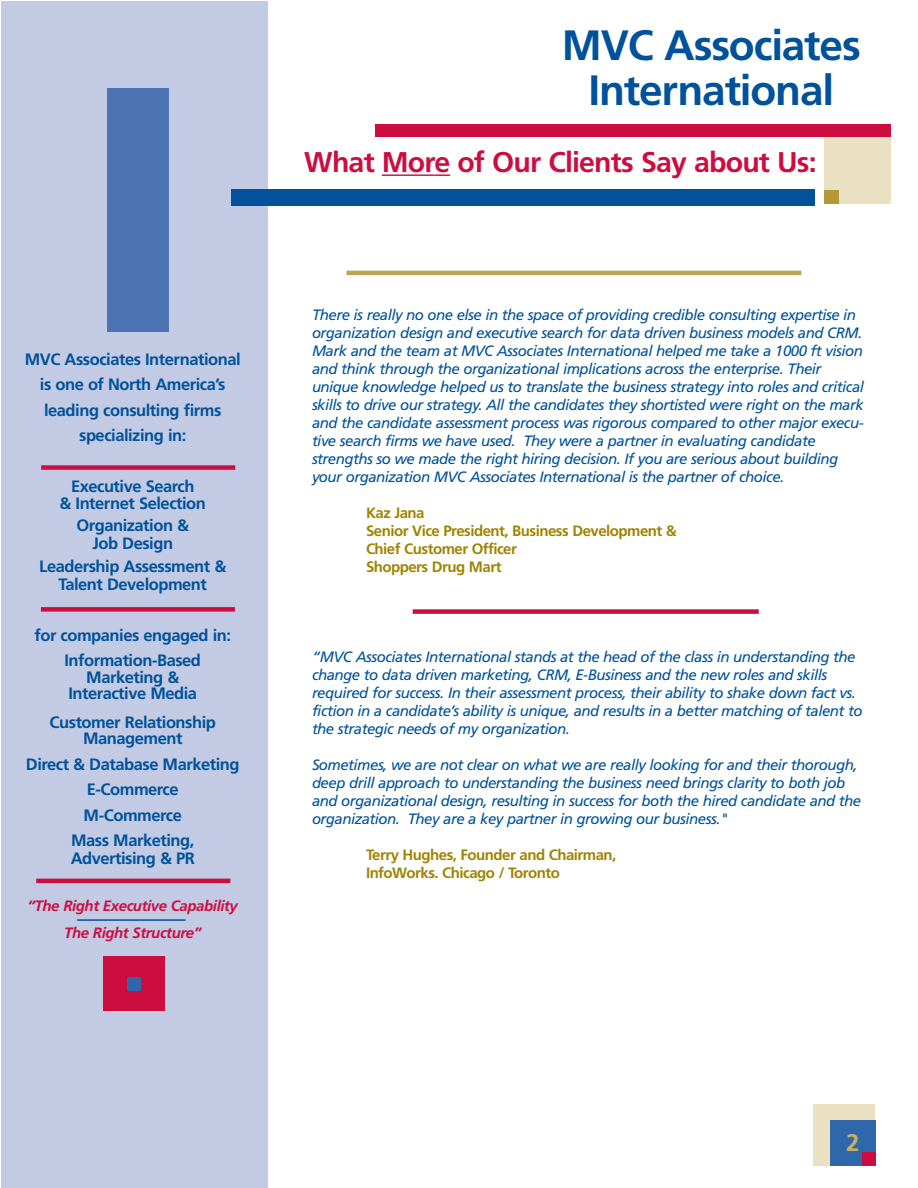
<style>
.page{position:relative;width:918px;height:1188px;background:#fff}
.page>*{position:absolute;margin:0;border:0;box-sizing:border-box;transform-origin:0 0}
.t1{font:700 42.45px/44.7px "Frutiger";letter-spacing:-.03em;color:#01529b;text-align:center}
.t2{font:700 28.5px "Frutiger";letter-spacing:-.03em;color:#cd0d40}
.t3{font:700 24px "Frutiger";color:#c7af64}
.t4{font:700 16.5px/25.5px "Frutiger";letter-spacing:-.03em;color:#01529b;text-align:center}
.t5{font:italic 15px/18px "Frutiger";letter-spacing:-.035em;color:#01529b}
.t6{font:700 15px/18px "Frutiger";letter-spacing:-.035em;color:#a18302}
.t7{font:italic 700 15px/27px "Frutiger";letter-spacing:-.03em;color:#cd0d40;text-align:center}
</style>
<div class="page">
<div style="left:413px;top:609px;width:346px;height:5px;background:#cd0d40"></div>
<div style="left:1px;top:2px;width:267px;height:1186px;background:#c3cbe4"></div>
<div style="left:231px;top:189px;width:584px;height:17px;background:#01529b"></div>
<div style="left:824px;top:133px;width:67px;height:70px;background:#eae1c2"></div>
<div style="left:375px;top:124px;width:516px;height:12px;background:#cd0d40"></div>
<hr style="left:347px;top:271px;width:454px;height:4px;background:#bea44f">
<div style="left:824px;top:190px;width:15px;height:13px;background:#b49837"></div>
<hr style="left:382px;top:174px;width:52px;height:2px;background:#cd0d40">
<svg style="left:434px;top:174px;width:16px;height:2px"></svg>
<div style="left:813px;top:1104px;width:62px;height:62px;background:#eae1c2"></div>
<div style="left:830px;top:1120px;width:46px;height:45px;background:#2f68aa"></div>
<div style="left:862px;top:1152px;width:14px;height:13px;background:#cd0d40"></div>
<div style="left:41px;top:465px;width:194px;height:5px;background:#cd0d40"></div>
<div style="left:41px;top:607px;width:194px;height:5px;background:#cd0d40"></div>
<hr style="left:36px;top:879px;width:194px;height:4px;background:#cd0d40">
<div style="left:107px;top:88px;width:62px;height:244px;background:#4e73b2"></div>
<div style="left:103px;top:956px;width:62px;height:55px;background:#cd0d40"></div>
<div style="left:127px;top:977px;width:14px;height:13px;background:#2f68aa"></div>
<hr style="left:77px;top:919px;width:109px;height:2px;background:#01529b">
<p class="t4" style="left:25px;top:348px;width:218px">MVC Associates International is one of North America’s leading consulting firms specializing in:</p>
<p class="t4" style="left:60px;top:480px;width:148px;line-height:16.5px">Executive Search<br>&amp; Internet Selection</p>
<p class="t4" style="left:76px;top:518px;width:114px;line-height:18px">Organization &amp;<br>Job Design</p>
<p class="t4" style="left:39px;top:559px;width:188px;line-height:18px">Leadership Assessment &amp;<br>Talent Development</p>
<p class="t4" style="left:34px;top:624px;width:198px">for companies engaged in:<br>Information-Based</p>
<p class="t4" style="left:68px;top:671px;width:130px;line-height:16.5px">Marketing &amp;<br>Interactive Media</p>
<p class="t4" style="left:50px;top:716px;width:168px;line-height:16.5px">Customer Relationship<br>Management</p>
<p class="t4" style="left:26px;top:753px;width:215px">Direct &amp; Database Marketing<br>E-Commerce<br>M-Commerce<br>Mass Marketing,</p>
<p class="t4" style="left:71px;top:848px;width:126px">Advertising &amp; PR</p>
<p class="t7" style="left:28px;top:894px;width:212px">“The Right Executive Capability<br>The Right Structure”</p>
<h1 class="t1" style="left:562px;top:27px;width:301px">MVC Associates<br>International</h1>
<h2 class="t2" style="left:304px;top:152px;width:514px">What More of Our Clients Say about Us:</h2>
<p class="t5" style="left:312px;top:306px;width:554px">There is really no one else in the space of providing credible consulting expertise in organization design and executive search for data driven business models and CRM.<br>Mark and the team at MVC Associates International helped me take a 1000 ft vision and think through the organizational implications across the enterprise. Their unique knowledge helped us to translate the business strategy into roles and critical skills to drive our strategy. All the candidates they shortisted were right on the mark and the candidate assessment process was rigorous compared to other major execu&shy;tive search firms we have used. They were a partner in evaluating candidate strengths so we made the right hiring decision. If you are serious about building your organization MVC Associates International is the partner of choice.</p>
<p class="t6" style="left:366px;top:505px;width:312px">Kaz Jana<br>Senior Vice President, Business Development &amp;<br>Chief Customer Officer<br>Shoppers Drug Mart</p>
<p class="t5" style="left:312px;top:648px;width:552px">“MVC Associates International stands at the head of the class in understanding the change to data driven marketing, CRM, E-Business and the new roles and skills required for success. In their assessment process, their ability to shake down fact vs. fiction in a candidate’s ability is unique, and results in a better matching of talent to the strategic needs of my organization.</p>
<p class="t5" style="left:312px;top:756px;width:551px">Sometimes, we are not clear on what we are really looking for and their thorough, deep drill approach to understanding the business need brings clarity to both job and organizational design, resulting in success for both the hired candidate and the organization. They are a key partner in growing our business."</p>
<p class="t6" style="left:366px;top:847px;width:252px">Terry Hughes, Founder and Chairman,<br>InfoWorks. Chicago / Toronto</p>
<h3 class="t3" style="left:846px;top:1134px;width:15px">2</h3>
</div>
